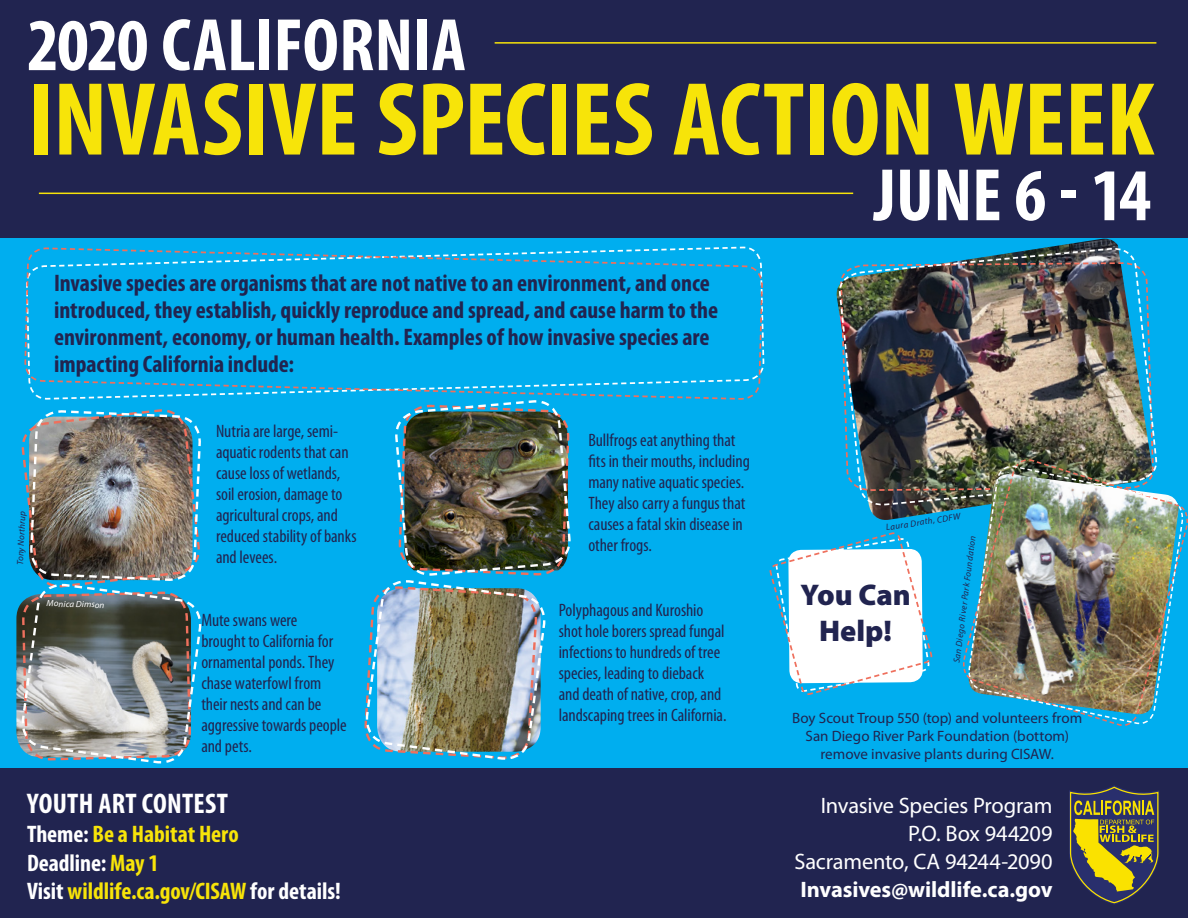
<style>
.page{position:relative;width:1188px;height:918px;background:#212450}
.page>*{position:absolute;margin:0;border:0;box-sizing:border-box;transform-origin:0 0}
.t1{font:700 condensed 105px "Myriad Pro";letter-spacing:-.005em;color:#f7e409}
.t2{font:700 condensed 75px "Myriad Pro";color:#fff}
.t3{font:900 30px/36px "Myriad Pro";color:#212450;text-align:center}
.t4{font:700 condensed 28.5px "Myriad Pro";letter-spacing:.01em;color:#fff}
.t5{font:700 condensed 24px/27px "Myriad Pro";color:#212450}
.t6{font:700 condensed 24px/28.8px "Myriad Pro";color:#f7e409}
.t7{font:22.35px/28px "Myriad Pro";letter-spacing:-.01em;color:#fff;text-align:right}
.t8{font:700 22.35px "Myriad Pro";letter-spacing:-.005em;color:#fff}
.t9{font:condensed 18px/21px "Myriad Pro";letter-spacing:-.005em;color:#212450}
.t10{font:15px/18px "Myriad Pro";color:#212450;text-align:center}
.t11{font:italic 9px "Myriad Pro";color:#212450}
.t12{font:italic 9px "Myriad Pro";color:#fff}
.s1{color:#fff}
</style>
<div class="page">
<div style="left:0;top:239px;width:1188px;height:529px;background:#00aeef"></div>
<hr style="left:39px;top:193px;width:814px;height:1px;background:#f7e409">
<hr style="left:495px;top:42px;width:661px;height:2px;background:#f7e409">
<img style="left:16px;top:605px;width:4px;height:141px">
<svg style="left:838px;top:238px;width:320px;height:8px"></svg>
<img style="left:20px;top:246px;width:1168px;height:659px">
<h2 class="t2" style="left:27px;top:-2px;width:441px">2020 CALIFORNIA</h2>
<h1 class="t1" style="left:28px;top:54px;width:1128px">INVASIVE SPECIES ACTION WEEK</h1>
<h2 class="t2" style="left:874px;top:148px;width:279px">JUNE 6 - 14</h2>
<p class="t11" style="left:15px;top:565px;width:55px;rotate:-88deg">Tony Northrup</p>
<p class="t5" style="left:54px;top:269px;width:666px">Invasive species are organisms that are not native to an environment, and once introduced, they establish, quickly reproduce and spread, and cause harm to the environment, economy, or human health. Examples of how invasive species are impacting California include:</p>
<p class="t12" style="left:47px;top:597px;width:59px;rotate:2deg">Monica Dimson</p>
<p class="t9" style="left:216px;top:420px;width:142px">Nutria are large, semi&shy;aquatic rodents that can cause loss of wetlands, soil erosion, damage to agricultural crops, and reduced stability of banks and levees.</p>
<p class="t9" style="left:588px;top:430px;width:163px">Bullfrogs eat anything that fits in their mouths, including many native aquatic species.<br>They also carry a fungus that causes a fatal skin disease in other frogs.</p>
<p class="t9" style="left:201px;top:609px;width:147px">Mute swans were<br>brought to California for ornamental ponds. They chase waterfowl from their nests and can be aggressive towards people and pets.</p>
<p class="t9" style="left:559px;top:599px;width:169px">Polyphagous and Kuroshio shot hole borers spread fungal infections to hundreds of tree species, leading to dieback and death of native, crop, and landscaping trees in California.</p>
<h3 class="t4" style="left:27px;top:786px;width:202px">YOUTH ART CONTEST</h3>
<h3 class="t6" style="left:27px;top:819px;width:315px"><span class="s1">Theme:</span> Be a Habitat Hero<br><span class="s1">Deadline:</span> May 1<br><span class="s1">Visit</span> wildlife.ca.gov/CISAW <span class="s1">for details!</span></h3>
<p class="t11" style="left:885px;top:522px;width:77px;rotate:-9deg">Laura Drath, CDFW</p>
<p class="t11" style="left:951px;top:662px;width:130px;rotate:-83deg">San Diego River Park Foundation</p>
<h3 class="t3" style="left:800px;top:576px;width:112px">You Can<br>Help!</h3>
<p class="t10" style="left:792px;top:709px;width:291px">Boy Scout Troup 550 (top) and volunteers from<br>San Diego River Park Foundation (bottom) remove invasive plants during CISAW.</p>
<p class="t7" style="left:794px;top:791px;width:260px">Invasive Species Program<br>P.O. Box 944209<br>Sacramento, CA 94244-2090</p>
<p class="t8" style="left:800px;top:875px;width:254px">Invasives@wildlife.ca.gov</p>
</div>
